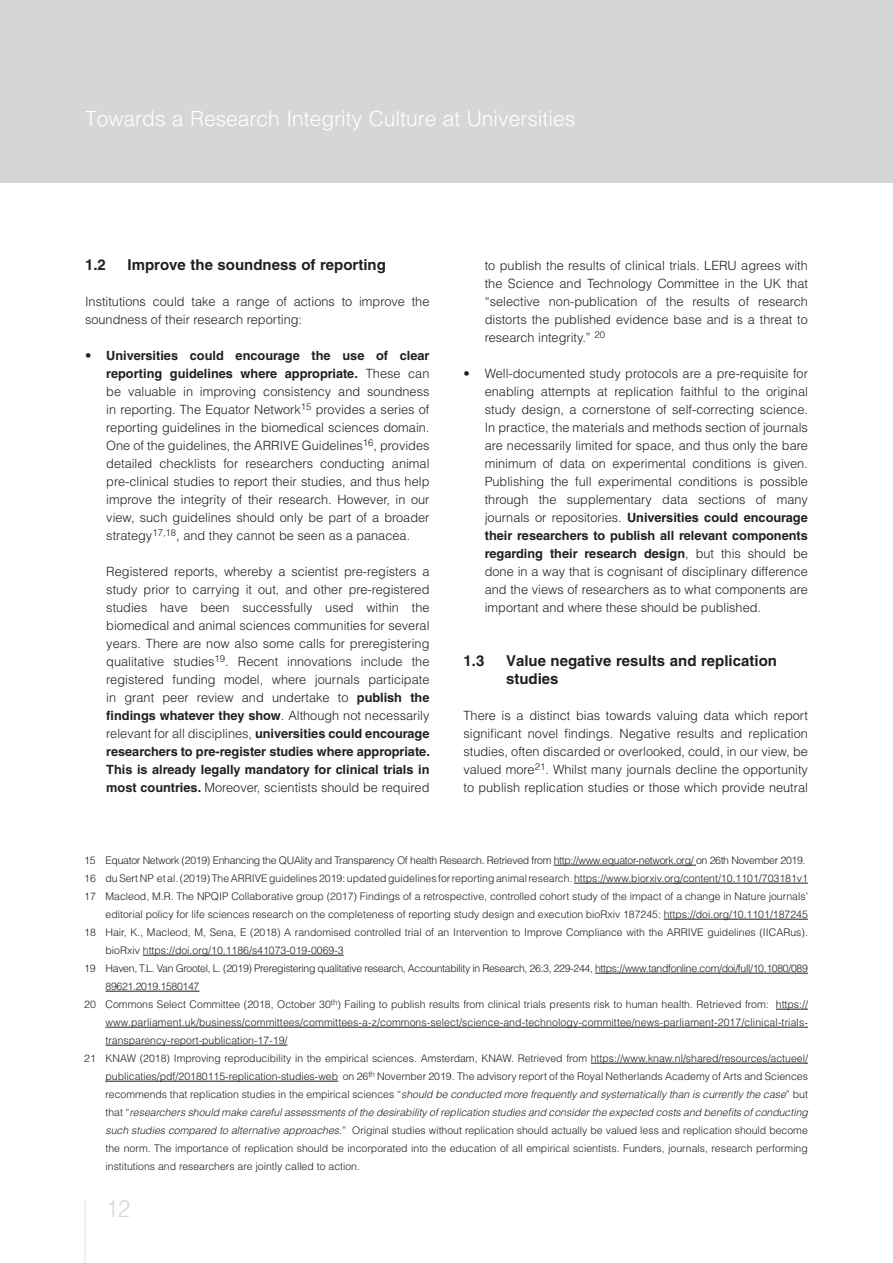
<style>
.page{position:relative;width:893px;height:1263px;background:#fff}
.page>*{position:absolute;margin:0;border:0;box-sizing:border-box;transform-origin:0 0}
.t1{font:300 24px "Helvetica LT Std";color:#d6d7d9;scale:.9 1}
.t2{font:300 21px "Helvetica LT Std";color:#fff}
._10_bold_zwart_inspr{font:700 15px/18px "Helvetica LT Std";color:#231f20}
.List_Paragraph{font:300 12.75px/18px "Helvetica LT Std";color:#231f20;text-align:justify}
.List_Paragraph-2{font:700 12.75px/18px "Helvetica LT Std";color:#231f20}
.t3{font:300 10.5px/18px "Helvetica LT Std";color:#231f20;text-align:justify}
.t4{font:300 10.5px/18px "Helvetica LT Std";letter-spacing:-.03em;color:#231f20}
.s1{font-weight:700}
.s2{font-weight:300}
.s3{font-style:italic}
</style>
<div class="page">
<div style="left:0;top:0;width:893px;height:183px;background:#d5d6d8"></div>
<hr style="left:84px;top:1200px;width:2px;height:63px;background:#eaebec">
<hr style="left:554px;top:865px;width:142px;height:1px;background:#231f20">
<hr style="left:574px;top:883px;width:234px;height:1px;background:#231f20">
<hr style="left:664px;top:919px;width:144px;height:1px;background:#231f20">
<hr style="left:143px;top:955px;width:201px;height:1px;background:#231f20">
<hr style="left:595px;top:973px;width:213px;height:1px;background:#231f20">
<hr style="left:106px;top:991px;width:93px;height:1px;background:#231f20">
<hr style="left:776px;top:1009px;width:32px;height:1px;background:#231f20">
<hr style="left:106px;top:1027px;width:702px;height:1px;background:#231f20">
<hr style="left:106px;top:1045px;width:181px;height:1px;background:#231f20">
<hr style="left:591px;top:1063px;width:217px;height:1px;background:#231f20">
<hr style="left:106px;top:1081px;width:232px;height:1px;background:#231f20">
<h2 class="t2" style="left:85px;top:105px;width:492px">Towards a Research Integrity Culture at Universities</h2>
<p class="_10_bold_zwart_inspr" style="left:85px;top:255px;width:22px">1.2</p>
<p class="_10_bold_zwart_inspr" style="left:128px;top:255px;width:260px">Improve the soundness of reporting</p>
<p class="List_Paragraph" style="left:85px;top:292px;width:346px">Institutions could take a range of actions to improve the soundness of their research reporting:</p>
<p class="List_Paragraph" style="left:106px;top:346px;width:325px;text-indent:-21px">• <span class="s1">Universities could encourage the use of clear reporting guidelines where appropriate.</span> These can be valuable in improving consistency and soundness in reporting. The Equator Network<sup>15</sup> provides a series of reporting guidelines in the biomedical sciences domain.<br>One of the guidelines, the ARRIVE Guidelines<sup>16</sup>, provides detailed checklists for researchers conducting animal pre-clinical studies to report their studies, and thus help improve the integrity of their research. However, in our view, such guidelines should only be part of a broader strategy<sup>17,18</sup>, and they cannot be seen as a panacea.</p>
<p class="List_Paragraph" style="left:106px;top:562px;width:325px">Registered reports, whereby a scientist pre-registers a study prior to carrying it out, and other pre-registered studies have been successfully used within the biomedical and animal sciences communities for several years. There are now also some calls for preregistering qualitative studies<sup>19</sup>. Recent innovations include the registered funding model, where journals participate in grant peer review and undertake to <span class="s1">publish the findings whatever they show</span>. Although not necessarily relevant for all disciplines, <span class="s1">universities could encourage researchers to pre-register studies where appropriate.</span></p>
<p class="List_Paragraph-2" style="left:106px;top:760px;width:325px">This is already legally mandatory for clinical trials in most countries. <span class="s2">Moreover, scientists should be required</span></p>
<p class="List_Paragraph" style="left:485px;top:256px;width:325px">to publish the results of clinical trials. LERU agrees with the Science and Technology Committee in the UK that “selective non-publication of the results of research distorts the published evidence base and is a threat to research integrity.” <sup>20</sup></p>
<p class="List_Paragraph" style="left:485px;top:364px;width:325px;text-indent:-21px">• Well-documented study protocols are a pre-requisite for enabling attempts at replication faithful to the original study design, a cornerstone of self-correcting science.<br>In practice, the materials and methods section of journals are necessarily limited for space, and thus only the bare minimum of data on experimental conditions is given.<br>Publishing the full experimental conditions is possible through the supplementary data sections of many journals or repositories. <span class="s1">Universities could encourage their researchers to publish all relevant components regarding their research design</span>, but this should be done in a way that is cognisant of disciplinary difference and the views of researchers as to what components are important and where these should be published.</p>
<p class="_10_bold_zwart_inspr" style="left:463px;top:651px;width:22px">1.3</p>
<p class="_10_bold_zwart_inspr" style="left:506px;top:651px;width:272px">Value negative results and replication studies</p>
<p class="List_Paragraph" style="left:463px;top:706px;width:346px">There is a distinct bias towards valuing data which report significant novel findings. Negative results and replication studies, often discarded or overlooked, could, in our view, be valued more<sup>21</sup>. Whilst many journals decline the opportunity to publish replication studies or those which provide neutral</p>
<p class="t4" style="left:84px;top:851px;width:723px">15 Equator Network (2019) Enhancing the QUAlity and Transparency Of health Research. Retrieved from http://www.equator-network.org/ on 26th November 2019.</p>
<p class="t3" style="left:84px;top:869px;width:725px">16 du Sert NP et al. (2019) The ARRIVE guidelines 2019: updated guidelines for reporting animal research. https://www.biorxiv.org/content/10.1101/703181v1</p>
<p class="t3" style="left:84px;top:887px;width:725px;text-align:right">17 Macleod, M.R. The NPQIP Collaborative group (2017) Findings of a retrospective, controlled cohort study of the impact of a change in Nature journals’ editorial policy for life sciences research on the completeness of reporting study design and execution bioRxiv 187245: https://doi.org/10.1101/187245</p>
<p class="t3" style="left:106px;top:923px;width:704px;text-indent:-21px">18 Hair, K., Macleod, M, Sena, E (2018) A randomised controlled trial of an Intervention to Improve Compliance with the ARRIVE guidelines (IICARus). bioRxiv https://doi.org/10.1186/s41073-019-0069-3</p>
<p class="t4" style="left:106px;top:959px;width:704px;text-indent:-21px">19 Haven, T.L. Van Grootel, L. (2019) Preregistering qualitative research, Accountability in Research, 26:3, 229-244, https://www.tandfonline.com/doi/full/10.1080/089<br>89621.2019.1580147</p>
<p class="t3" style="left:106px;top:995px;width:704px;text-indent:-21px">20 Commons Select Committee (2018, October 30<sup>th</sup>) Failing to publish results from clinical trials presents risk to human health. Retrieved from: https:// www.parliament.uk/business/committees/committees-a-z/commons-select/science-and-technology-committee/news-parliament-2017/clinical-trials&shy;transparency-report-publication-17-19/</p>
<p class="t3" style="left:106px;top:1049px;width:704px;text-indent:-21px">21 KNAW (2018) Improving reproducibility in the empirical sciences. Amsterdam, KNAW. Retrieved from https://www.knaw.nl/shared/resources/actueel/ publicaties/pdf/20180115-replication-studies-web on 26<sup>th</sup> November 2019. The advisory report of the Royal Netherlands Academy of Arts and Sciences recommends that replication studies in the empirical sciences “<span class="s3">should be conducted more frequently and systematically than is currently the case</span>” but that “<span class="s3">researchers should make careful assessments of the desirability of replication studies and consider the expected costs and benefits of conducting such studies compared to alternative approaches</span>.” Original studies without replication should actually be valued less and replication should become the norm. The importance of replication should be incorporated into the education of all empirical scientists. Funders, journals, research performing institutions and researchers are jointly called to action.</p>
<h1 class="t1" style="left:106px;top:1194px;width:28px">12</h1>
</div>
